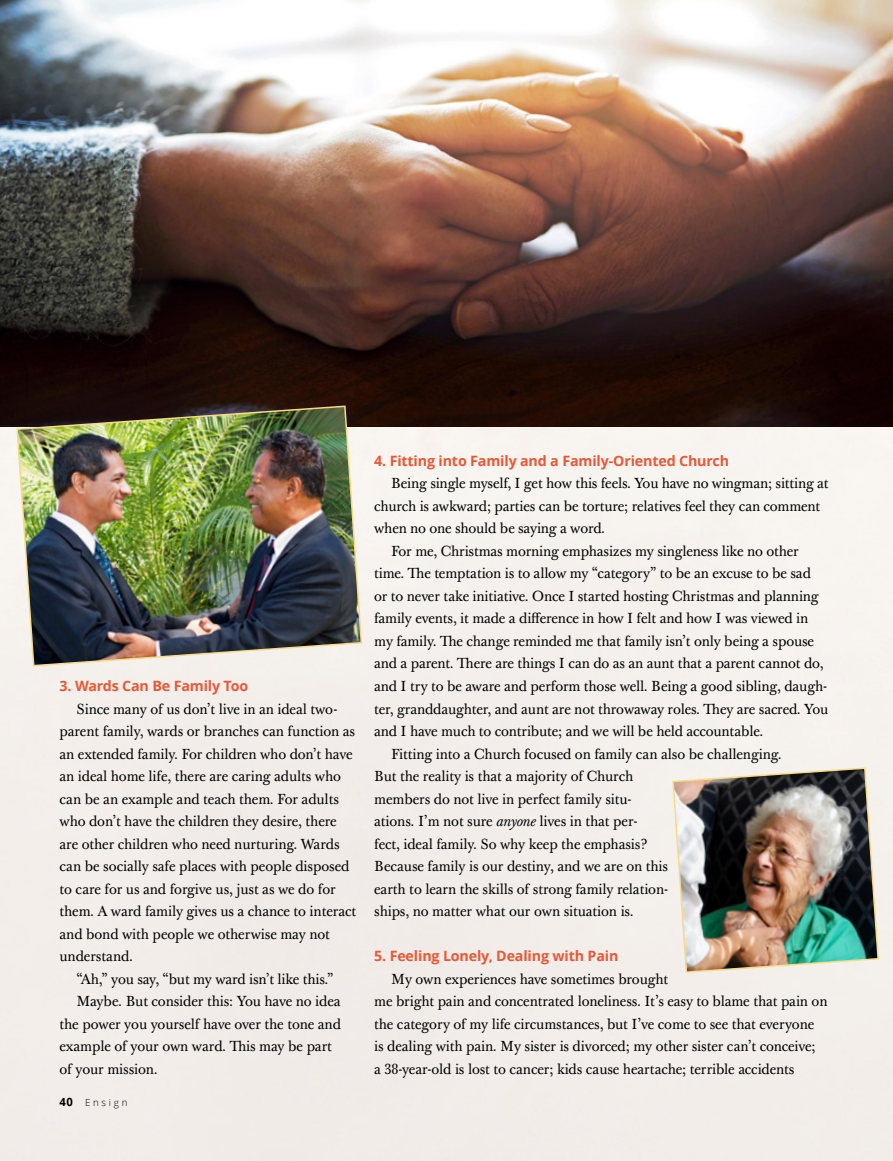
<style>
.page{position:relative;width:893px;height:1161px;background:#fff}
.page>*{position:absolute;margin:0;border:0;box-sizing:border-box;transform-origin:0 0}
.ARTCL_para{font:14.25px/22.5px "Mc Kaylds Lat";letter-spacing:-.01em;color:#000;scale:.95 1}
.TOPIC-1_title{font:700 14.25px "Zoramlds Lat";letter-spacing:-.01em;color:#e95837}
.t1{font:300 9.75px "Zoramlds Lat";letter-spacing:.28em;color:#000}
.s1{font-weight:700;font-size:11.25px}
.s2{font-style:italic}
</style>
<div class="page">
<div style="left:0;top:426px;width:893px;height:735px;background:#f3eeea"></div>
<img style="left:0;top:0;width:893px;height:426px">
<img style="left:671px;top:766px;width:209px;height:208px">
<img style="left:16px;top:405px;width:347px;height:262px">
<p class="TOPIC-1_title" style="left:60px;top:675px;width:190px">3. Wards Can Be Family Too</p>
<p class="ARTCL_para" style="left:60px;top:697px;width:314px;text-indent:17px">Since many of us don’t live in an ideal two&shy;parent family, wards or branches can function as an extended family. For children who don’t have an ideal home life, there are caring adults who can be an example and teach them. For adults who don’t have the children they desire, there are other children who need nurturing. Wards can be socially safe places with people disposed to care for us and forgive us, just as we do for them. A ward family gives us a chance to interact and bond with people we otherwise may not understand.</p>
<p class="ARTCL_para" style="left:77px;top:967px;width:272px">“Ah,” you say, “but my ward isn’t like this.”</p>
<p class="ARTCL_para" style="left:60px;top:990px;width:298px;text-indent:17px">Maybe. But consider this: You have no idea the power you yourself have over the tone and example of your own ward. This may be part of your mission.</p>
<p class="t1" style="left:60px;top:1095px;width:69px"><span class="s1">40</span> Ensign</p>
<p class="TOPIC-1_title" style="left:374px;top:450px;width:356px">4. Fitting into Family and a Family-Oriented Church</p>
<p class="ARTCL_para" style="left:374px;top:472px;width:480px;text-indent:17px">Being single myself, I get how this feels. You have no wingman; sitting at church is awkward; parties can be torture; relatives feel they can comment when no one should be saying a word.</p>
<p class="ARTCL_para" style="left:374px;top:540px;width:480px;text-indent:17px">For me, Christmas morning emphasizes my singleness like no other time. The temptation is to allow my “category” to be an excuse to be sad<br>or to never take initiative. Once I started hosting Christmas and planning family events, it made a difference in how I felt and how I was viewed in my family. The change reminded me that family isn’t only being a spouse and a parent. There are things I can do as an aunt that a parent cannot do, and I try to be aware and perform those well. Being a good sibling, daugh&shy;ter, granddaughter, and aunt are not throwaway roles. They are sacred. You and I have much to contribute; and we will be held accountable.</p>
<p class="ARTCL_para" style="left:374px;top:742px;width:430px;text-indent:17px">Fitting into a Church focused on family can also be challenging.<br>But the reality is that a majority of Church<br>members do not live in perfect family situ-<br>ations. I’m not sure <span class="s2">anyone</span> lives in that per-<br>fect, ideal family. So why keep the emphasis?<br>Because family is our destiny, and we are on this<br>earth to learn the skills of strong family relation-<br>ships, no matter what our own situation is.</p>
<p class="TOPIC-1_title" style="left:374px;top:945px;width:246px">5. Feeling Lonely, Dealing with Pain</p>
<p class="ARTCL_para" style="left:374px;top:967px;width:479px;text-indent:17px">My own experiences have sometimes brought<br>me bright pain and concentrated loneliness. It’s easy to blame that pain on the category of my life circumstances, but I’ve come to see that everyone<br>is dealing with pain. My sister is divorced; my other sister can’t conceive;<br>a 38-year-old is lost to cancer; kids cause heartache; terrible accidents</p>
</div>
